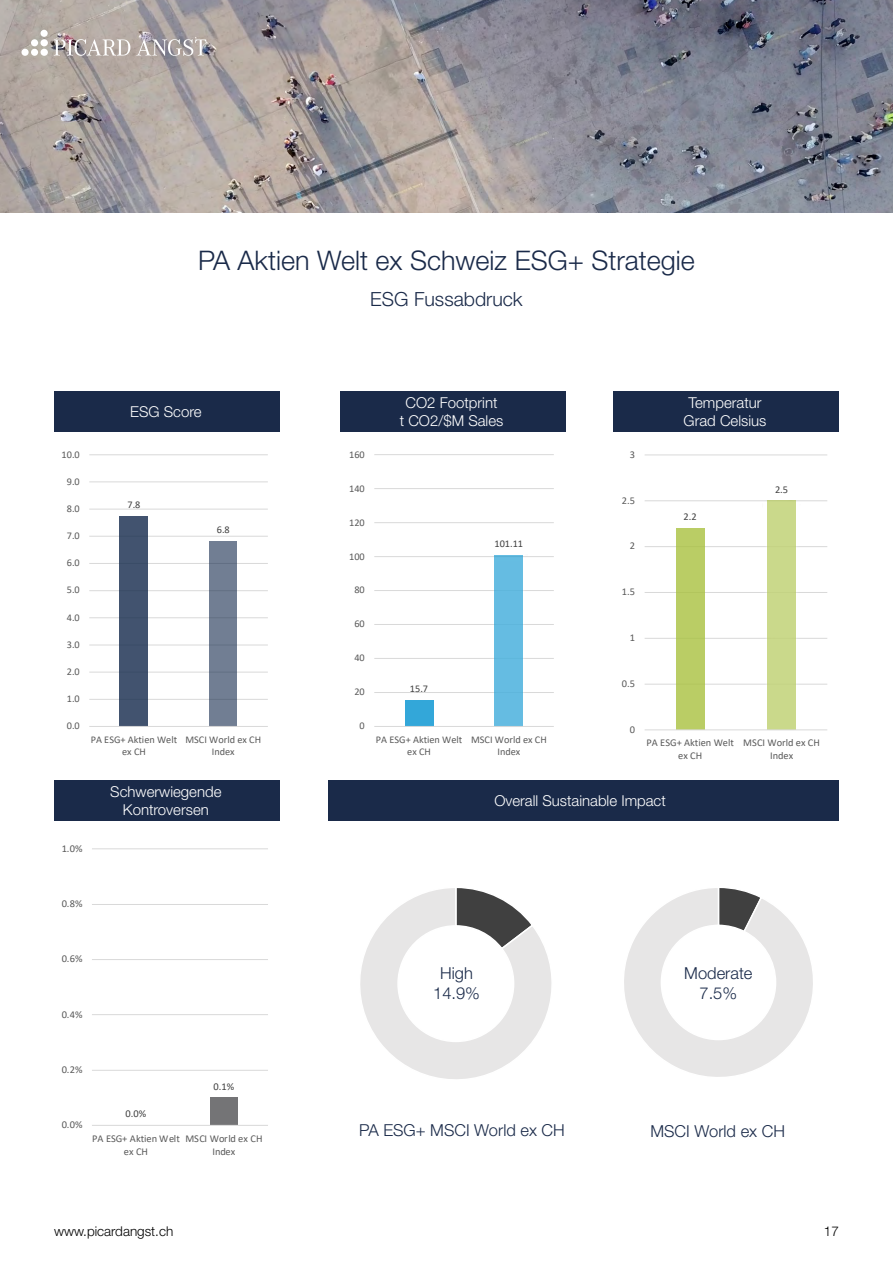
<style>
.page{position:relative;width:893px;height:1263px;background:#fff}
.page>*{position:absolute;margin:0;border:0;box-sizing:border-box;transform-origin:0 0}
.t1{font:300 27px "Helvetica Neue LT Std";color:#1a2a49}
.t2{font:300 19.5px "Helvetica Neue LT Std";color:#1a2a49}
.t3{font:300 16.5px/19.8px "Helvetica Neue LT Std";color:#1a2a49;text-align:center}
.t4{font:300 15px/18px "Helvetica Neue LT Std";color:#fff;text-align:center}
.t5{font:300 13.5px "Helvetica Neue LT Std";color:#000}
.t6{font:10.5px/12.8px "Calibri";color:#595959;text-align:center}
.t7{font:10.5px "Calibri";color:#404040}
.t8{font:10.35px/12.8px "Calibri";color:#595959;text-align:center}
.t9{font:10.35px "Calibri";color:#404040}
.t10{font:10.2px/12.6px "Calibri";color:#595959;text-align:center}
.t11{font:10.2px "Calibri";color:#404040}
</style>
<div class="page">
<img style="left:0;top:0;width:893px;height:213px">
<svg style="left:22px;top:30px;width:185px;height:26px"></svg>
<div style="left:55px;top:391px;width:225px;height:41px;background:#1a2a49"></div>
<div style="left:340px;top:391px;width:225px;height:41px;background:#1a2a49"></div>
<div style="left:614px;top:391px;width:225px;height:41px;background:#1a2a49"></div>
<div style="left:55px;top:780px;width:225px;height:41px;background:#1a2a49"></div>
<div style="left:328px;top:780px;width:510px;height:41px;background:#1a2a49"></div>
<hr style="left:89px;top:699px;width:179px;height:1px;background:#d9d9d9">
<hr style="left:89px;top:672px;width:179px;height:1px;background:#d9d9d9">
<hr style="left:89px;top:645px;width:179px;height:1px;background:#d9d9d9">
<hr style="left:89px;top:617px;width:179px;height:1px;background:#d9d9d9">
<hr style="left:89px;top:590px;width:179px;height:1px;background:#d9d9d9">
<hr style="left:89px;top:563px;width:179px;height:1px;background:#d9d9d9">
<hr style="left:89px;top:536px;width:179px;height:1px;background:#d9d9d9">
<hr style="left:89px;top:509px;width:179px;height:1px;background:#d9d9d9">
<hr style="left:89px;top:481px;width:179px;height:1px;background:#d9d9d9">
<hr style="left:89px;top:454px;width:179px;height:1px;background:#d9d9d9">
<div style="left:120px;top:516px;width:28px;height:210px;background:#42536f"></div>
<div style="left:209px;top:541px;width:28px;height:185px;background:#717e93"></div>
<hr style="left:89px;top:726px;width:179px;height:1px;background:#d9d9d9">
<hr style="left:374px;top:692px;width:180px;height:1px;background:#d9d9d9">
<hr style="left:374px;top:658px;width:180px;height:1px;background:#d9d9d9">
<hr style="left:374px;top:624px;width:180px;height:1px;background:#d9d9d9">
<hr style="left:374px;top:590px;width:180px;height:1px;background:#d9d9d9">
<hr style="left:374px;top:556px;width:180px;height:1px;background:#d9d9d9">
<hr style="left:374px;top:522px;width:180px;height:1px;background:#d9d9d9">
<hr style="left:374px;top:488px;width:180px;height:1px;background:#d9d9d9">
<hr style="left:374px;top:454px;width:180px;height:1px;background:#d9d9d9">
<img style="left:494px;top:555px;width:30px;height:171px">
<div style="left:405px;top:700px;width:28px;height:26px;background:#33a7d9"></div>
<div style="left:495px;top:555px;width:28px;height:171px;background:#65bce2"></div>
<hr style="left:374px;top:726px;width:180px;height:1px;background:#d9d9d9">
<hr style="left:645px;top:684px;width:182px;height:1px;background:#d9d9d9">
<hr style="left:645px;top:638px;width:182px;height:1px;background:#d9d9d9">
<hr style="left:645px;top:592px;width:182px;height:1px;background:#d9d9d9">
<hr style="left:645px;top:546px;width:182px;height:1px;background:#d9d9d9">
<hr style="left:645px;top:500px;width:182px;height:1px;background:#d9d9d9">
<hr style="left:645px;top:454px;width:182px;height:1px;background:#d9d9d9">
<img style="left:762px;top:500px;width:39px;height:231px">
<div style="left:676px;top:528px;width:29px;height:202px;background:#bacd65"></div>
<div style="left:767px;top:501px;width:29px;height:229px;background:#cad98b"></div>
<hr style="left:645px;top:729px;width:182px;height:1px;background:#d9d9d9">
<hr style="left:92px;top:1070px;width:176px;height:1px;background:#d9d9d9">
<hr style="left:92px;top:1014px;width:176px;height:1px;background:#d9d9d9">
<hr style="left:92px;top:959px;width:176px;height:1px;background:#d9d9d9">
<hr style="left:92px;top:904px;width:176px;height:1px;background:#d9d9d9">
<hr style="left:92px;top:848px;width:176px;height:1px;background:#d9d9d9">
<div style="left:210px;top:1097px;width:28px;height:28px;background:#747476"></div>
<hr style="left:92px;top:1125px;width:176px;height:1px;background:#d9d9d9">
<svg style="left:360px;top:888px;width:192px;height:191px"></svg>
<svg style="left:624px;top:888px;width:189px;height:189px"></svg>
<h1 class="t1" style="left:198px;top:244px;width:498px">PA Aktien Welt ex Schweiz ESG+ Strategie</h1>
<h2 class="t2" style="left:370px;top:287px;width:154px">ESG Fussabdruck</h2>
<p class="t10" style="left:62px;top:448px;width:20px">10.0</p>
<p class="t10" style="left:67px;top:475px;width:15px">9.0</p>
<p class="t10" style="left:67px;top:502px;width:15px">8.0</p>
<p class="t10" style="left:67px;top:529px;width:15px">7.0</p>
<p class="t10" style="left:67px;top:556px;width:15px">6.0</p>
<p class="t10" style="left:67px;top:583px;width:15px">5.0</p>
<p class="t10" style="left:67px;top:611px;width:15px">4.0</p>
<p class="t10" style="left:67px;top:638px;width:15px">3.0</p>
<p class="t10" style="left:67px;top:665px;width:15px">2.0</p>
<p class="t10" style="left:67px;top:692px;width:15px">1.0</p>
<p class="t10" style="left:67px;top:719px;width:15px">0.0</p>
<h3 class="t4" style="left:130px;top:402px;width:73px">ESG Score</h3>
<h3 class="t4" style="left:400px;top:393px;width:105px">CO2 Footprint<br>t CO2/$M Sales</h3>
<h3 class="t4" style="left:684px;top:393px;width:84px">Temperatur<br>Grad Celsius</h3>
<p class="t11" style="left:127px;top:497px;width:15px">7.8</p>
<p class="t11" style="left:217px;top:522px;width:15px">6.8</p>
<p class="t10" style="left:91px;top:733px;width:88px">PA ESG+ Aktien Welt ex CH</p>
<p class="t10" style="left:185px;top:733px;width:77px">MSCI World ex CH<br>Index</p>
<p class="t10" style="left:349px;top:448px;width:17px">160</p>
<p class="t10" style="left:349px;top:482px;width:17px">140</p>
<p class="t10" style="left:349px;top:516px;width:17px">120</p>
<p class="t10" style="left:349px;top:549px;width:17px">100</p>
<p class="t10" style="left:354px;top:583px;width:12px">80</p>
<p class="t10" style="left:354px;top:617px;width:12px">60</p>
<p class="t10" style="left:354px;top:651px;width:12px">40</p>
<p class="t10" style="left:354px;top:685px;width:12px">20</p>
<p class="t10" style="left:360px;top:719px;width:7px">0</p>
<p class="t11" style="left:410px;top:681px;width:20px">15.7</p>
<p class="t11" style="left:495px;top:536px;width:30px">101.11</p>
<p class="t10" style="left:376px;top:733px;width:88px">PA ESG+ Aktien Welt ex CH</p>
<p class="t10" style="left:471px;top:733px;width:77px">MSCI World ex CH<br>Index</p>
<p class="t8" style="left:630px;top:448px;width:7px">3</p>
<p class="t8" style="left:622px;top:494px;width:15px">2.5</p>
<p class="t8" style="left:630px;top:539px;width:7px">2</p>
<p class="t9" style="left:684px;top:510px;width:15px">2.2</p>
<p class="t9" style="left:775px;top:482px;width:15px">2.5</p>
<p class="t8" style="left:622px;top:585px;width:15px">1.5</p>
<p class="t8" style="left:630px;top:631px;width:7px">1</p>
<p class="t8" style="left:622px;top:677px;width:15px">0.5</p>
<p class="t8" style="left:630px;top:723px;width:7px">0</p>
<p class="t8" style="left:646px;top:736px;width:89px">PA ESG+ Aktien Welt ex CH</p>
<p class="t8" style="left:743px;top:736px;width:78px">MSCI World ex CH<br>Index</p>
<h3 class="t4" style="left:110px;top:782px;width:113px">Schwerwiegende<br>Kontroversen</h3>
<h3 class="t4" style="left:494px;top:791px;width:173px">Overall Sustainable Impact</h3>
<p class="t6" style="left:62px;top:842px;width:22px">1.0%</p>
<p class="t6" style="left:62px;top:897px;width:22px">0.8%</p>
<p class="t6" style="left:62px;top:952px;width:22px">0.6%</p>
<p class="t6" style="left:62px;top:1007px;width:22px">0.4%</p>
<h3 class="t3" style="left:433px;top:963px;width:48px">High<br>14.9%</h3>
<h3 class="t3" style="left:684px;top:963px;width:70px">Moderate<br>7.5%</h3>
<p class="t6" style="left:62px;top:1063px;width:22px">0.2%</p>
<p class="t6" style="left:62px;top:1118px;width:22px">0.0%</p>
<p class="t7" style="left:126px;top:1106px;width:22px">0.0%</p>
<p class="t7" style="left:213px;top:1079px;width:22px">0.1%</p>
<p class="t6" style="left:92px;top:1132px;width:90px">PA ESG+ Aktien Welt ex CH</p>
<p class="t6" style="left:185px;top:1132px;width:79px">MSCI World ex CH<br>Index</p>
<h3 class="t3" style="left:359px;top:1120px;width:207px">PA ESG+ MSCI World ex CH</h3>
<h3 class="t3" style="left:650px;top:1121px;width:136px">MSCI World ex CH</h3>
<h3 class="t5" style="left:54px;top:1223px;width:121px">www.picardangst.ch</h3>
<h3 class="t5" style="left:824px;top:1223px;width:17px">17</h3>
</div>
